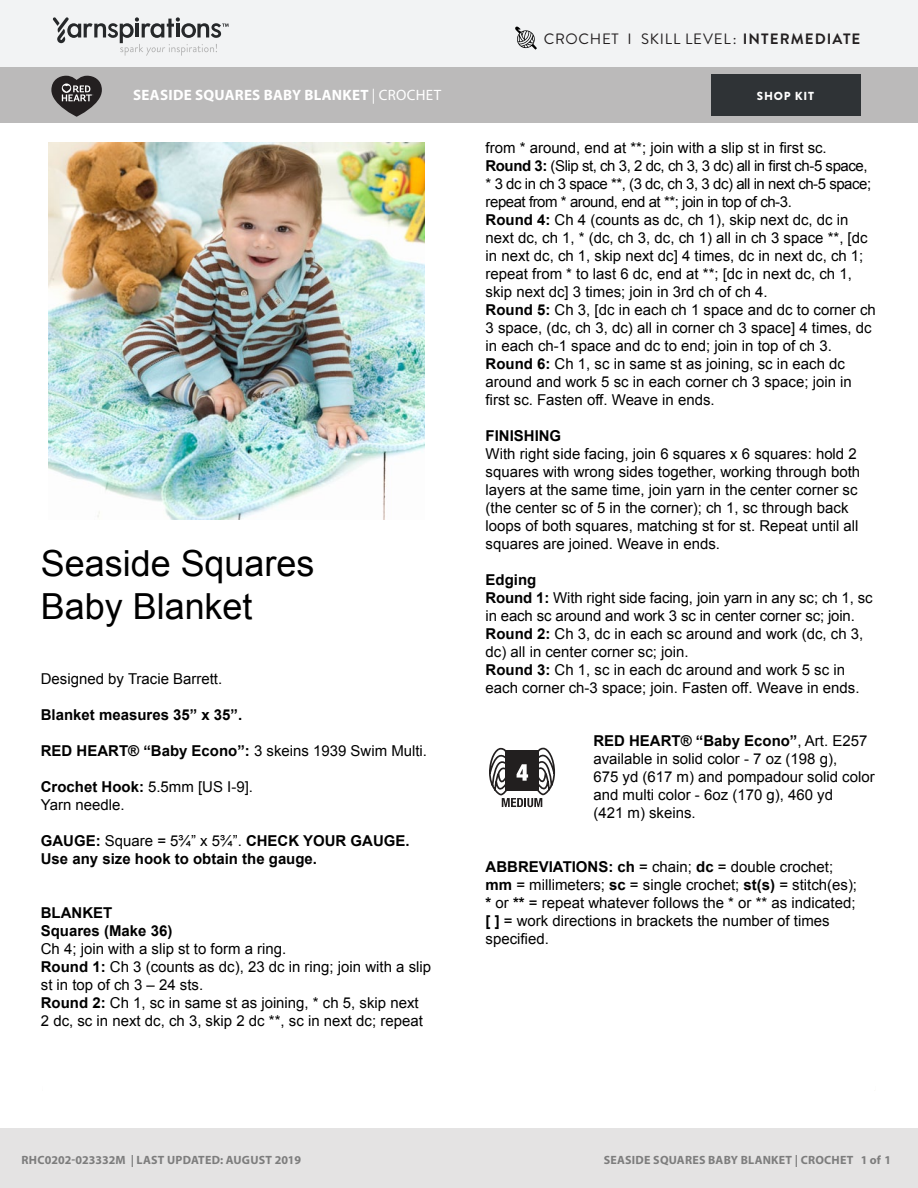
<style>
.page{position:relative;width:918px;height:1188px;background:#fff}
.page>*{position:absolute;margin:0;border:0;box-sizing:border-box;transform-origin:0 0}
.t1{font:36px/43.2px "Arial";color:#000}
.t2{font:15px/18px "Arial";color:#000}
.t3{font:700 15px/18px "Arial";color:#000}
.Pattern_Title{font:700 15px "Myriad Pro";letter-spacing:.02em;color:#fff}
.Skill_Level{font:15px "Brandon Grotesque";letter-spacing:.05em;color:#231f20}
.t4{font:12.3px "Helvetica";color:#000}
.t5{font:700 12px "Myriad Pro";letter-spacing:.02em;color:#7d7d7d}
.t6{font:900 11.7px "Brandon Grotesque";letter-spacing:.065em;color:#fff}
.s1{font-weight:700}
.s2{font-weight:400}
</style>
<div class="page">
<div style="left:0;top:0;width:918px;height:68px;background:#f2f3f4"></div>
<div style="left:0;top:68px;width:918px;height:55px;background:#bbbaba"></div>
<svg style="left:53px;top:17px;width:176px;height:39px"></svg>
<div style="left:711px;top:74px;width:150px;height:42px;background:#2f3336"></div>
<svg style="left:51px;top:76px;width:51px;height:41px"></svg>
<div style="left:0;top:1128px;width:918px;height:60px;background:#e4e3e3"></div>
<img style="left:48px;top:143px;width:376px;height:377px">
<svg style="left:489px;top:747px;width:67px;height:60px"></svg>
<svg style="left:515px;top:26px;width:22px;height:24px"></svg>
<p class="Skill_Level" style="left:544px;top:29px;width:318px">CROCHET I SKILL LEVEL: <span class="s1">INTERMEDIATE</span></p>
<p class="Pattern_Title" style="left:133px;top:85px;width:310px">SEASIDE SQUARES BABY BLANKET <span class="s2">| CROCHET</span></p>
<p class="t6" style="left:757px;top:88px;width:59px">SHOP KIT</p>
<p class="t1" style="left:41px;top:542px;width:275px">Seaside Squares<br>Baby Blanket</p>
<p class="t2" style="left:41px;top:670px;width:183px">Designed by Tracie Barrett.</p>
<p class="t3" style="left:41px;top:706px;width:203px">Blanket measures 35” x 35”.</p>
<p class="t3" style="left:41px;top:742px;width:388px">RED HEART® “Baby Econo”: <span class="s2">3 skeins 1939 Swim Multi.</span></p>
<p class="t2" style="left:41px;top:778px;width:214px"><span class="s1">Crochet Hook:</span> 5.5mm [US I-9].<br>Yarn needle.</p>
<p class="t3" style="left:41px;top:832px;width:370px">GAUGE: <span class="s2">Square = 5¾” x 5¾”.</span> CHECK YOUR GAUGE.<br>Use any size hook to obtain the gauge.</p>
<p class="t2" style="left:41px;top:904px;width:392px"><span class="s1">BLANKET<br>Squares (Make 36)<br></span>Ch 4; join with a slip st to form a ring.<br><span class="s1">Round 1:</span> Ch 3 (counts as dc), 23 dc in ring; join with a slip st in top of ch 3 – 24 sts.<br><span class="s1">Round 2:</span> Ch 1, sc in same st as joining, * ch 5, skip next<br>2 dc, sc in next dc, ch 3, skip 2 dc **, sc in next dc; repeat</p>
<p class="t2" style="left:486px;top:139px;width:392px">from * around, end at **; join with a slip st in first sc.<br><span class="s1">Round 3:</span> (Slip st, ch 3, 2 dc, ch 3, 3 dc) all in first ch-5 space, * 3 dc in ch 3 space **, (3 dc, ch 3, 3 dc) all in next ch-5 space; repeat from * around, end at **; join in top of ch-3.<br><span class="s1">Round 4:</span> Ch 4 (counts as dc, ch 1), skip next dc, dc in next dc, ch 1, * (dc, ch 3, dc, ch 1) all in ch 3 space **, [dc in next dc, ch 1, skip next dc] 4 times, dc in next dc, ch 1; repeat from * to last 6 dc, end at **; [dc in next dc, ch 1, skip next dc] 3 times; join in 3rd ch of ch 4.<br><span class="s1">Round 5:</span> Ch 3, [dc in each ch 1 space and dc to corner ch 3 space, (dc, ch 3, dc) all in corner ch 3 space] 4 times, dc in each ch-1 space and dc to end; join in top of ch 3.<br><span class="s1">Round 6:</span> Ch 1, sc in same st as joining, sc in each dc around and work 5 sc in each corner ch 3 space; join in first sc. Fasten off. Weave in ends.</p>
<p class="t2" style="left:486px;top:427px;width:376px"><span class="s1">FiNiSHiNG<br></span>With right side facing, join 6 squares x 6 squares: hold 2 squares with wrong sides together, working through both layers at the same time, join yarn in the center corner sc (the center sc of 5 in the corner); ch 1, sc through back loops of both squares, matching st for st. Repeat until all squares are joined. Weave in ends.</p>
<p class="t2" style="left:486px;top:570px;width:388px"><span class="s1">Edging<br>Round 1:</span> With right side facing, join yarn in any sc; ch 1, sc in each sc around and work 3 sc in center corner sc; join.<br><span class="s1">Round 2:</span> Ch 3, dc in each sc around and work (dc, ch 3, dc) all in center corner sc; join.<br><span class="s1">Round 3:</span> Ch 1, sc in each dc around and work 5 sc in each corner ch-3 space; join. Fasten off. Weave in ends.</p>
<p class="t2" style="left:593px;top:732px;width:283px"><span class="s1">RED HEART® “Baby Econo”</span>, Art. E257 available in solid color - 7 oz (198 g),<br>675 yd (617 m) and pompadour solid color and multi color - 6oz (170 g), 460 yd<br>(421 m) skeins.</p>
<p class="t2" style="left:486px;top:858px;width:373px"><span class="s1">ABBREViATiONS: ch</span> = chain; <span class="s1">dc</span> = double crochet; <span class="s1">mm</span> = millimeters; <span class="s1">sc</span> = single crochet; <span class="s1">st(s)</span> = stitch(es); <span class="s1">*</span> or <span class="s1">**</span> = repeat whatever follows the * or ** as indicated; <span class="s1">[ ]</span> = work directions in brackets the number of times specified.</p>
<p class="t5" style="left:22px;top:1152px;width:281px">RHC0202-023332M | LAST UPDATED: AUGUST 2019</p>
<p class="t5" style="left:604px;top:1152px;width:289px">SEASIDE SQUARES BABY BLANKET | CROCHET 1 of 1</p>
<p class="t4" style="left:129px;top:1153px;width:150px">Greenville, SC 29612-0229</p>
</div>
